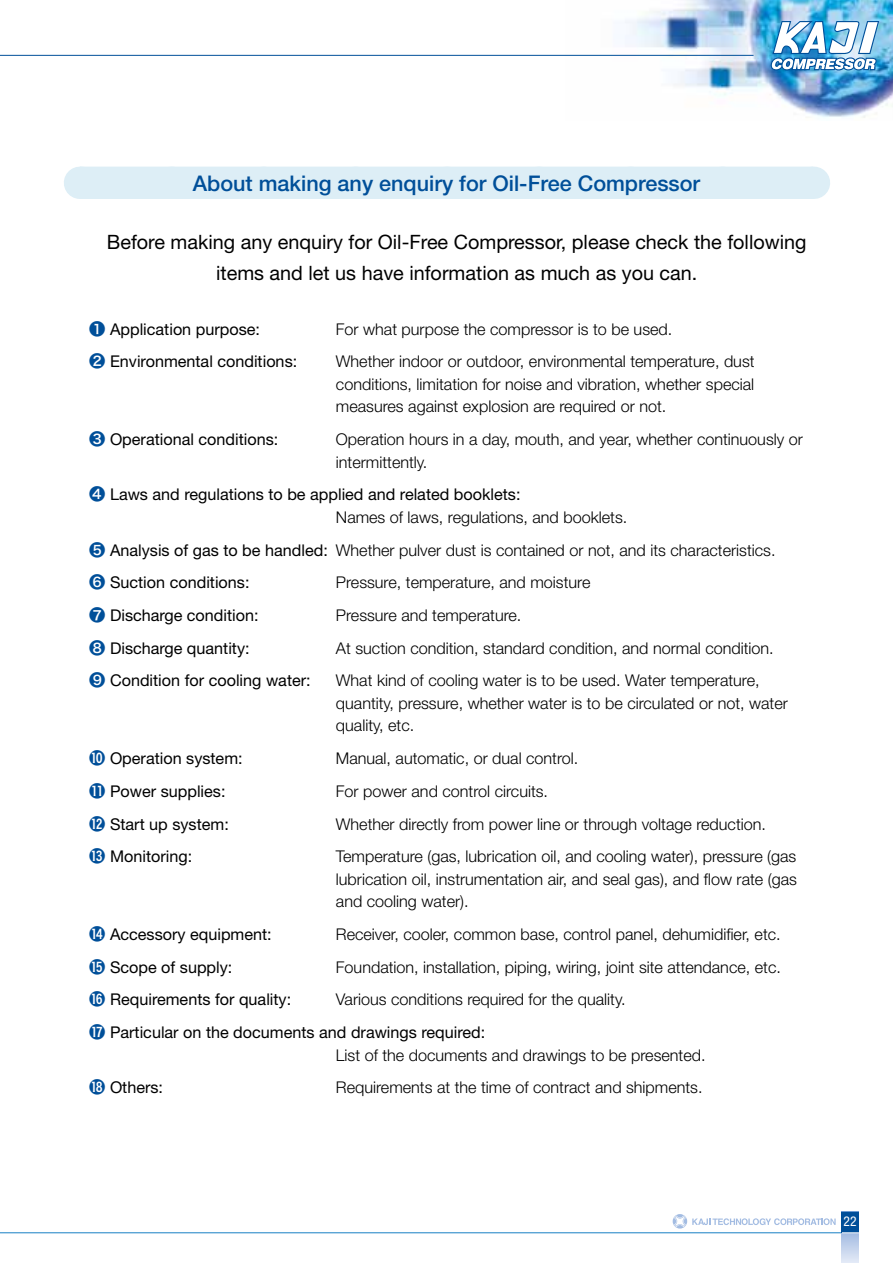
<style>
.page{position:relative;width:893px;height:1263px;background:#fff}
.page>*{position:absolute;margin:0;border:0;box-sizing:border-box;transform-origin:0 0}
.t1{font:500 21.6px "Helvetica Neue LT Std";color:#004f99}
.t2{font:19.8px/30.6px "Helvetica Neue LT Std";color:#000;text-align:center}
.t3{font:300 16.2px/22.5px "Helvetica Neue LT Std";color:#000}
.t4{font:16.2px/22.5px "Helvetica Neue LT Std";color:#000}
.t5{font:condensed 13.5px "Helvetica Neue LT Std";color:#fff}
.s1{font-family:"Hira Kaku Pro W6";color:#004f99}
.s2{font-weight:300}
.s3{font-family:"Hira Kaku Pro W6";font-weight:400;color:#004f99}
.s4{font-weight:400}
</style>
<div class="page">
<hr style="left:0;top:1232px;width:856px;height:1px;background:#187fc4">
<svg style="left:673px;top:1214px;width:163px;height:14px"></svg>
<svg style="left:842px;top:1233px;width:17px;height:30px"></svg>
<div style="left:842px;top:1212px;width:17px;height:21px;background:#004f99"></div>
<svg style="left:842px;top:1232px;width:17px;height:1px"></svg>
<img style="left:566px;top:0;width:327px;height:118px">
<img style="left:770px;top:21px;width:109px;height:49px">
<hr style="left:0;top:55px;width:753px;height:1px;background:#004f99">
<div style="left:80px;top:167px;width:733px;height:32px;background:#ddeef6"></div>
<hr style="left:813px;top:167px;width:1px;height:32px;background:#ddeef6">
<h1 class="t1" style="left:193px;top:170px;width:509px">About making any enquiry for Oil-Free Compressor</h1>
<p class="t2" style="left:107px;top:227px;width:701px">Before making any enquiry for Oil-Free Compressor, please check the following items and let us have information as much as you can.</p>
<p class="t4" style="left:89px;top:317px;width:172px"><span class="s1">❶</span> Application purpose:</p>
<p class="t3" style="left:336px;top:317px;width:338px">For what purpose the compressor is to be used.</p>
<p class="t4" style="left:89px;top:350px;width:209px"><span class="s1">❷</span> Environmental conditions:</p>
<p class="t3" style="left:336px;top:350px;width:420px;text-align:justify">Whether indoor or outdoor, environmental temperature, dust conditions, limitation for noise and vibration, whether special measures against explosion are required or not.</p>
<p class="t4" style="left:89px;top:428px;width:191px"><span class="s1">❸</span> Operational conditions:</p>
<p class="t3" style="left:336px;top:428px;width:468px">Operation hours in a day, mouth, and year, whether continuously or intermittently.</p>
<p class="t4" style="left:336px;top:483px;width:293px;text-indent:-247px"><span class="s1">❹</span> Laws and regulations to be applied and related booklets:<br><span class="s2">Names of laws, regulations, and booklets.</span></p>
<p class="t3" style="left:89px;top:533px;width:688px;line-height:32.7px"><span class="s3">❺</span> <span class="s4">Analysis of gas to be handled:</span> Whether pulver dust is contained or not, and its characteristics.<br><span class="s3">❻</span> <span class="s4">Suction conditions:</span></p>
<p class="t3" style="left:336px;top:571px;width:256px">Pressure, temperature, and moisture</p>
<p class="t4" style="left:89px;top:604px;width:171px"><span class="s1">❼</span> Discharge condition:</p>
<p class="t3" style="left:336px;top:604px;width:187px">Pressure and temperature.</p>
<p class="t4" style="left:89px;top:636px;width:162px"><span class="s1">❽</span> Discharge quantity:</p>
<p class="t3" style="left:336px;top:636px;width:439px">At suction condition, standard condition, and normal condition.</p>
<p class="t4" style="left:89px;top:669px;width:223px"><span class="s1">❾</span> Condition for cooling water:</p>
<p class="t3" style="left:336px;top:669px;width:453px">What kind of cooling water is to be used. Water temperature, quantity, pressure, whether water is to be circulated or not, water quality, etc.</p>
<p class="t4" style="left:89px;top:747px;width:155px"><span class="s1">❿</span> Operation system:</p>
<p class="t3" style="left:336px;top:747px;width:244px">Manual, automatic, or dual control.</p>
<p class="t4" style="left:89px;top:780px;width:138px"><span class="s1">⓫</span> Power supplies:</p>
<p class="t3" style="left:336px;top:779px;width:214px">For power and control circuits.</p>
<p class="t4" style="left:89px;top:812px;width:141px"><span class="s1">⓬</span> Start up system:</p>
<p class="t3" style="left:336px;top:812px;width:432px">Whether directly from power line or through voltage reduction.</p>
<p class="t4" style="left:89px;top:845px;width:104px"><span class="s1">⓭</span> Monitoring:</p>
<p class="t3" style="left:336px;top:845px;width:462px;text-align:justify">Temperature (gas, lubrication oil, and cooling water), pressure (gas lubrication oil, instrumentation air, and seal gas), and flow rate (gas and cooling water).</p>
<p class="t4" style="left:89px;top:923px;width:184px"><span class="s1">⓮</span> Accessory equipment:</p>
<p class="t3" style="left:336px;top:923px;width:446px">Receiver, cooler, common base, control panel, dehumidifier, etc.</p>
<p class="t4" style="left:89px;top:955px;width:145px"><span class="s1">⓯</span> Scope of supply:</p>
<p class="t3" style="left:336px;top:955px;width:446px">Foundation, installation, piping, wiring, joint site attendance, etc.</p>
<p class="t4" style="left:89px;top:988px;width:203px"><span class="s1">⓰</span> Requirements for quality:</p>
<p class="t4" style="left:89px;top:983px;width:538px;line-height:32.7px;text-indent:247px"><span class="s2">Various conditions required for the quality. </span><span class="s1">⓱</span> Particular on the documents and drawings required:</p>
<p class="t3" style="left:336px;top:1043px;width:371px">List of the documents and drawings to be presented.</p>
<p class="t4" style="left:89px;top:1076px;width:75px"><span class="s1">⓲</span> Others:</p>
<p class="t3" style="left:336px;top:1076px;width:368px">Requirements at the time of contract and shipments.</p>
<p class="t5" style="left:843px;top:1213px;width:14px">22</p>
</div>
